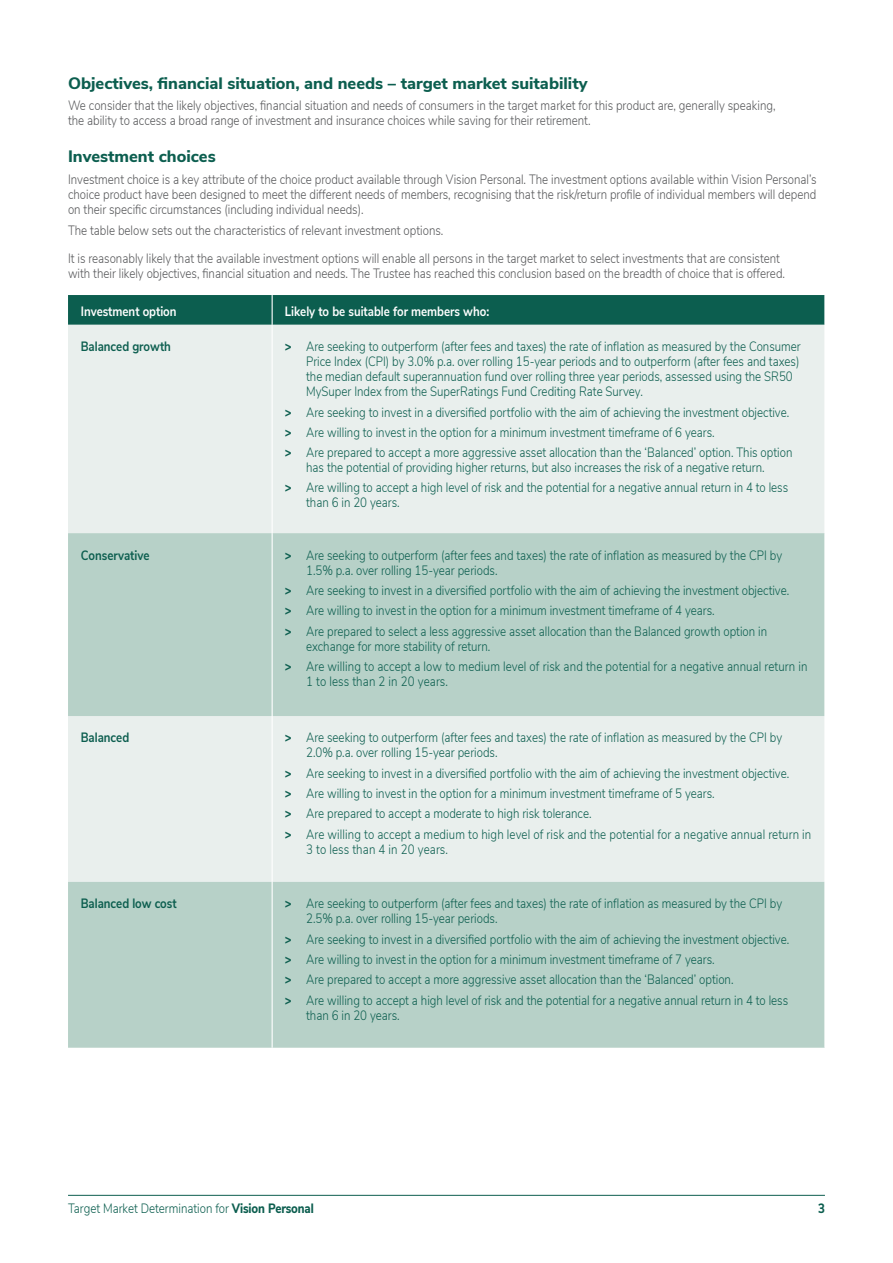
<style>
.page{position:relative;width:893px;height:1263px;background:#fff}
.page>*{position:absolute;margin:0;border:0;box-sizing:border-box;transform-origin:0 0}
.Sub_Heading{font:800 16.5px "Nunito Sans";color:#0c5e4f}
.t1{font:300 13.5px/15px "Nunito Sans";color:#0c5e4f;scale:.85 1}
.Body{font:300 13.5px/15px "Nunito Sans";color:#57585a;scale:.85 1}
.Table_-_Sub_heading{font:700 13.5px "Nunito Sans";color:#0c5e4f;scale:.85 1}
.Table_-_Heading{font:700 13.5px "Nunito Sans";color:#fff;scale:.85 1}
.t2{font:800 13.5px "Nunito Sans";color:#0c5e4f;scale:.85 1}
.s1{font-weight:800}
</style>
<div class="page">
<hr style="left:68px;top:1195px;width:757px;height:1px;background:#0c5e4f">
<div style="left:68px;top:295px;width:756px;height:30px;background:#0c5e4f"></div>
<div style="left:68px;top:325px;width:756px;height:208px;background:#e9efed"></div>
<svg style="left:68px;top:533px;width:756px;height:515px;background:#c7dad3"></svg>
<hr style="left:272px;top:295px;width:1px;height:30px;background:#fff">
<hr style="left:272px;top:325px;width:1px;height:208px;background:#fff">
<hr style="left:272px;top:533px;width:1px;height:183px;background:#fff">
<hr style="left:272px;top:716px;width:1px;height:166px;background:#fff">
<hr style="left:272px;top:882px;width:1px;height:166px;background:#fff">
<p class="Sub_Heading" style="left:68px;top:71px;width:521px">Objectives, financial situation, and needs – target market suitability</p>
<p class="Body" style="left:68px;top:97px;width:834px">We consider that the likely objectives, financial situation and needs of consumers in the target market for this product are, generally speaking, the ability to access a broad range of investment and insurance choices while saving for their retirement.</p>
<p class="Sub_Heading" style="left:68px;top:145px;width:149px">Investment choices</p>
<p class="Body" style="left:68px;top:171px;width:882px;text-align:justify">Investment choice is a key attribute of the choice product available through Vision Personal. The investment options available within Vision Personal’s choice product have been designed to meet the different needs of members, recognising that the risk/return profile of individual members will depend on their specific circumstances (including individual needs).</p>
<p class="Body" style="left:68px;top:222px;width:443px">The table below sets out the characteristics of relevant investment options.</p>
<p class="Body" style="left:68px;top:250px;width:845px">It is reasonably likely that the available investment options will enable all persons in the target market to select investments that are consistent with their likely objectives, financial situation and needs. The Trustee has reached this conclusion based on the breadth of choice that is offered.</p>
<p class="Table_-_Heading" style="left:81px;top:301px;width:114px">Investment option</p>
<p class="Table_-_Heading" style="left:285px;top:301px;width:242px">Likely to be suitable for members who:</p>
<p class="Table_-_Sub_heading" style="left:81px;top:337px;width:108px">Balanced growth</p>
<p class="t1" style="left:306px;top:338px;width:583px;text-indent:-21px"><span class="s1">&gt;</span> Are seeking to outperform (after fees and taxes) the rate of inflation as measured by the Consumer Price Index (CPI) by 3.0% p.a. over rolling 15-year periods and to outperform (after fees and taxes) the median default superannuation fund over rolling three year periods, assessed using the SR50<br>MySuper Index from the SuperRatings Fund Crediting Rate Survey.</p>
<p class="t1" style="left:285px;top:403px;width:595px"><span class="s1">&gt;</span> Are seeking to invest in a diversified portfolio with the aim of achieving the investment objective.</p>
<p class="t1" style="left:285px;top:424px;width:507px"><span class="s1">&gt;</span> Are willing to invest in the option for a minimum investment timeframe of 6 years.</p>
<p class="t1" style="left:285px;top:444px;width:599px;text-align:center"><span class="s1">&gt;</span> Are prepared to accept a more aggressive asset allocation than the ‘Balanced’ option. This option has the potential of providing higher returns, but also increases the risk of a negative return.</p>
<p class="t1" style="left:306px;top:479px;width:569px;text-indent:-21px"><span class="s1">&gt;</span> Are willing to accept a high level of risk and the potential for a negative annual return in 4 to less than 6 in 20 years.</p>
<p class="Table_-_Sub_heading" style="left:81px;top:545px;width:82px">Conservative</p>
<p class="t1" style="left:306px;top:546px;width:561px;text-indent:-21px"><span class="s1">&gt;</span> Are seeking to outperform (after fees and taxes) the rate of inflation as measured by the CPI by<br>1.5% p.a. over rolling 15-year periods.</p>
<p class="t1" style="left:285px;top:582px;width:595px"><span class="s1">&gt;</span> Are seeking to invest in a diversified portfolio with the aim of achieving the investment objective.</p>
<p class="t1" style="left:285px;top:602px;width:507px"><span class="s1">&gt;</span> Are willing to invest in the option for a minimum investment timeframe of 4 years.</p>
<p class="t1" style="left:306px;top:622px;width:544px;text-indent:-21px"><span class="s1">&gt;</span> Are prepared to select a less aggressive asset allocation than the Balanced growth option in exchange for more stability of return.</p>
<p class="t1" style="left:306px;top:658px;width:591px;text-indent:-21px"><span class="s1">&gt;</span> Are willing to accept a low to medium level of risk and the potential for a negative annual return in<br>1 to less than 2 in 20 years.</p>
<p class="Table_-_Sub_heading" style="left:81px;top:728px;width:58px">Balanced</p>
<p class="t1" style="left:306px;top:729px;width:561px;text-indent:-21px"><span class="s1">&gt;</span> Are seeking to outperform (after fees and taxes) the rate of inflation as measured by the CPI by<br>2.0% p.a. over rolling 15-year periods.</p>
<p class="t1" style="left:285px;top:765px;width:595px"><span class="s1">&gt;</span> Are seeking to invest in a diversified portfolio with the aim of achieving the investment objective.</p>
<p class="t1" style="left:285px;top:785px;width:507px"><span class="s1">&gt;</span> Are willing to invest in the option for a minimum investment timeframe of 5 years.</p>
<p class="t1" style="left:285px;top:805px;width:362px"><span class="s1">&gt;</span> Are prepared to accept a moderate to high risk tolerance.</p>
<p class="t1" style="left:306px;top:826px;width:596px;text-indent:-21px"><span class="s1">&gt;</span> Are willing to accept a medium to high level of risk and the potential for a negative annual return in<br>3 to less than 4 in 20 years.</p>
<p class="Table_-_Sub_heading" style="left:81px;top:894px;width:114px">Balanced low cost</p>
<p class="t1" style="left:306px;top:895px;width:561px;text-indent:-21px"><span class="s1">&gt;</span> Are seeking to outperform (after fees and taxes) the rate of inflation as measured by the CPI by<br>2.5% p.a. over rolling 15-year periods.</p>
<p class="t1" style="left:285px;top:930px;width:595px"><span class="s1">&gt;</span> Are seeking to invest in a diversified portfolio with the aim of achieving the investment objective.</p>
<p class="t1" style="left:285px;top:951px;width:507px"><span class="s1">&gt;</span> Are willing to invest in the option for a minimum investment timeframe of 7 years.</p>
<p class="t1" style="left:285px;top:971px;width:529px"><span class="s1">&gt;</span> Are prepared to accept a more aggressive asset allocation than the ‘Balanced’ option.</p>
<p class="t1" style="left:306px;top:991px;width:569px;text-indent:-21px"><span class="s1">&gt;</span> Are willing to accept a high level of risk and the potential for a negative annual return in 4 to less than 6 in 20 years.</p>
<p class="t1" style="left:68px;top:1200px;width:291px">Target Market Determination for <span class="s1">Vision Personal</span></p>
<p class="t2" style="left:818px;top:1198px;width:10px">3</p>
</div>
